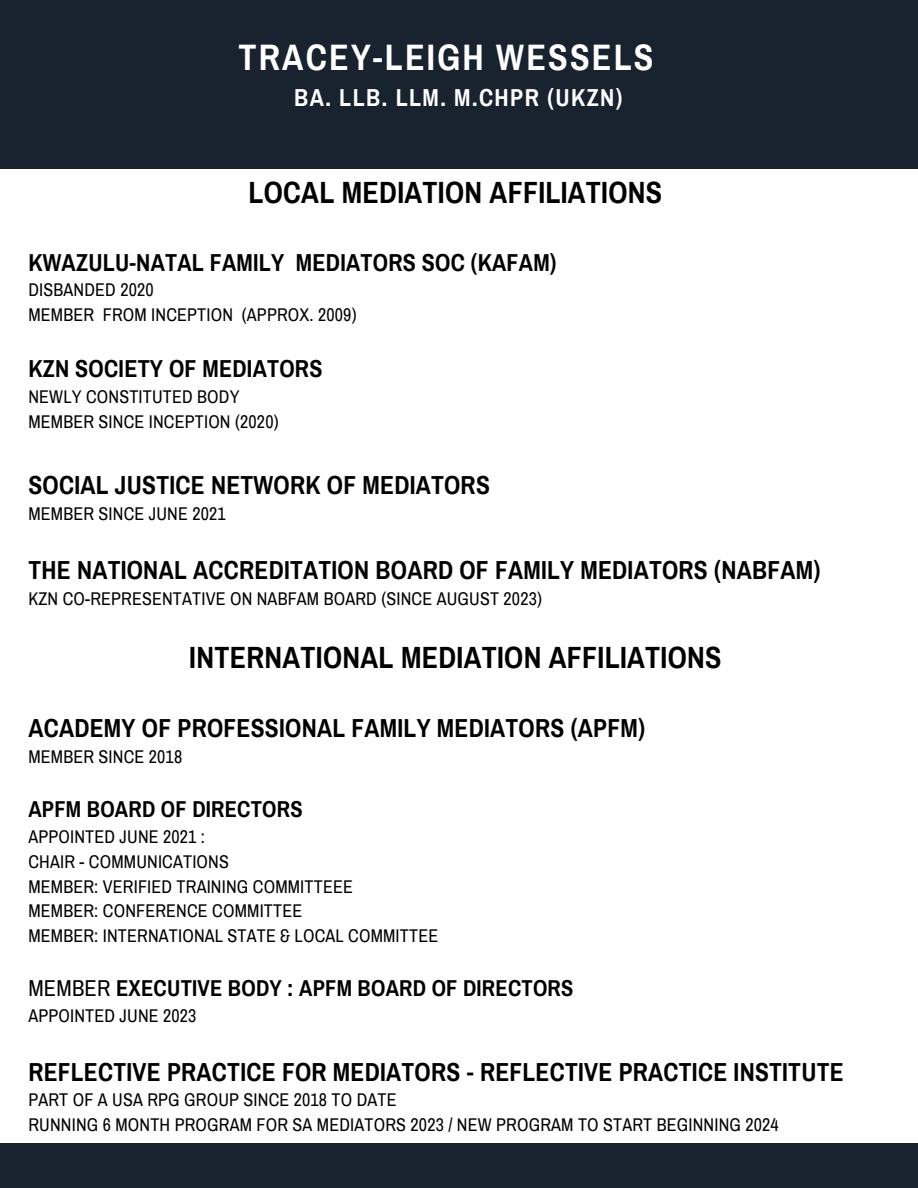
<style>
.page{position:relative;width:918px;height:1188px;background:#fff}
.page>*{position:absolute;margin:0;border:0;box-sizing:border-box;transform-origin:0 0}
.t1{font:700 36px "Archivo Narrow";letter-spacing:.06em;color:#fff}
.t2{font:700 30px "Archivo Narrow";letter-spacing:.01em;color:#000}
.t3{font:700 25.5px "Archivo Narrow";letter-spacing:.01em;color:#000}
.t4{font:700 24px "Archivo Narrow";letter-spacing:.01em;color:#000}
.t5{font:700 24px "Archivo Narrow";letter-spacing:.06em;color:#fff}
.t6{font:700 22.5px "Archivo Narrow";letter-spacing:.01em;color:#000}
.t7{font:18px "Archivo Narrow";letter-spacing:.01em;color:#000}
.s1{font-weight:400}
</style>
<div class="page">
<div style="left:0;top:0;width:332px;height:169px;background:#18232f"></div>
<div style="left:0;top:1144px;width:918px;height:44px;background:#18232f"></div>
<div style="left:322px;top:0;width:596px;height:169px;background:#18232f"></div>
<p class="t1" style="left:239px;top:38px;width:417px">TRACEY-LEIGH WESSELS</p>
<p class="t5" style="left:294px;top:85px;width:330px">BA. LLB. LLM. M.CHPR (UKZN)</p>
<p class="t2" style="left:249px;top:177px;width:415px">LOCAL MEDIATION AFFILIATIONS</p>
<p class="t4" style="left:28px;top:249px;width:530px">KWAZULU-NATAL FAMILY MEDIATORS SOC (KAFAM)</p>
<p class="t7" style="left:28px;top:281px;width:127px">DISBANDED 2020</p>
<p class="t7" style="left:28px;top:305px;width:330px">MEMBER FROM INCEPTION (APPROX. 2009)</p>
<p class="t4" style="left:28px;top:356px;width:296px">KZN SOCIETY OF MEDIATORS</p>
<p class="t7" style="left:28px;top:387px;width:213px">NEWLY CONSTITUTED BODY</p>
<p class="t7" style="left:28px;top:412px;width:252px">MEMBER SINCE INCEPTION (2020)</p>
<p class="t3" style="left:28px;top:472px;width:463px">SOCIAL JUSTICE NETWORK OF MEDIATORS</p>
<p class="t7" style="left:28px;top:504px;width:199px">MEMBER SINCE JUNE 2021</p>
<p class="t3" style="left:28px;top:556px;width:794px">THE NATIONAL ACCREDITATION BOARD OF FAMILY MEDIATORS (NABFAM)</p>
<p class="t7" style="left:28px;top:589px;width:515px">KZN CO-REPRESENTATIVE ON NABFAM BOARD (SINCE AUGUST 2023)</p>
<p class="t2" style="left:189px;top:641px;width:534px">INTERNATIONAL MEDIATION AFFILIATIONS</p>
<p class="t3" style="left:28px;top:715px;width:618px">ACADEMY OF PROFESSIONAL FAMILY MEDIATORS (APFM)</p>
<p class="t7" style="left:28px;top:747px;width:155px">MEMBER SINCE 2018</p>
<p class="t6" style="left:28px;top:798px;width:276px">APFM BOARD OF DIRECTORS</p>
<p class="t7" style="left:28px;top:827px;width:178px">APPOINTED JUNE 2021 :</p>
<p class="t7" style="left:28px;top:852px;width:202px">CHAIR - COMMUNICATIONS</p>
<p class="t7" style="left:28px;top:877px;width:326px">MEMBER: VERIFIED TRAINING COMMITTEEE</p>
<p class="t7" style="left:28px;top:902px;width:275px">MEMBER: CONFERENCE COMMITTEE</p>
<p class="t7" style="left:28px;top:926px;width:411px">MEMBER: INTERNATIONAL STATE &amp; LOCAL COMMITTEE</p>
<p class="t6" style="left:28px;top:976px;width:547px"><span class="s1">MEMBER</span> EXECUTIVE BODY : APFM BOARD OF DIRECTORS</p>
<p class="t7" style="left:28px;top:1006px;width:170px">APPOINTED JUNE 2023</p>
<p class="t3" style="left:28px;top:1058px;width:817px">REFLECTIVE PRACTICE FOR MEDIATORS - REFLECTIVE PRACTICE INSTITUTE</p>
<p class="t7" style="left:28px;top:1091px;width:370px">PART OF A USA RPG GROUP SINCE 2018 TO DATE</p>
<p class="t7" style="left:28px;top:1115px;width:752px">RUNNING 6 MONTH PROGRAM FOR SA MEDIATORS 2023 / NEW PROGRAM TO START BEGINNING 2024</p>
</div>
